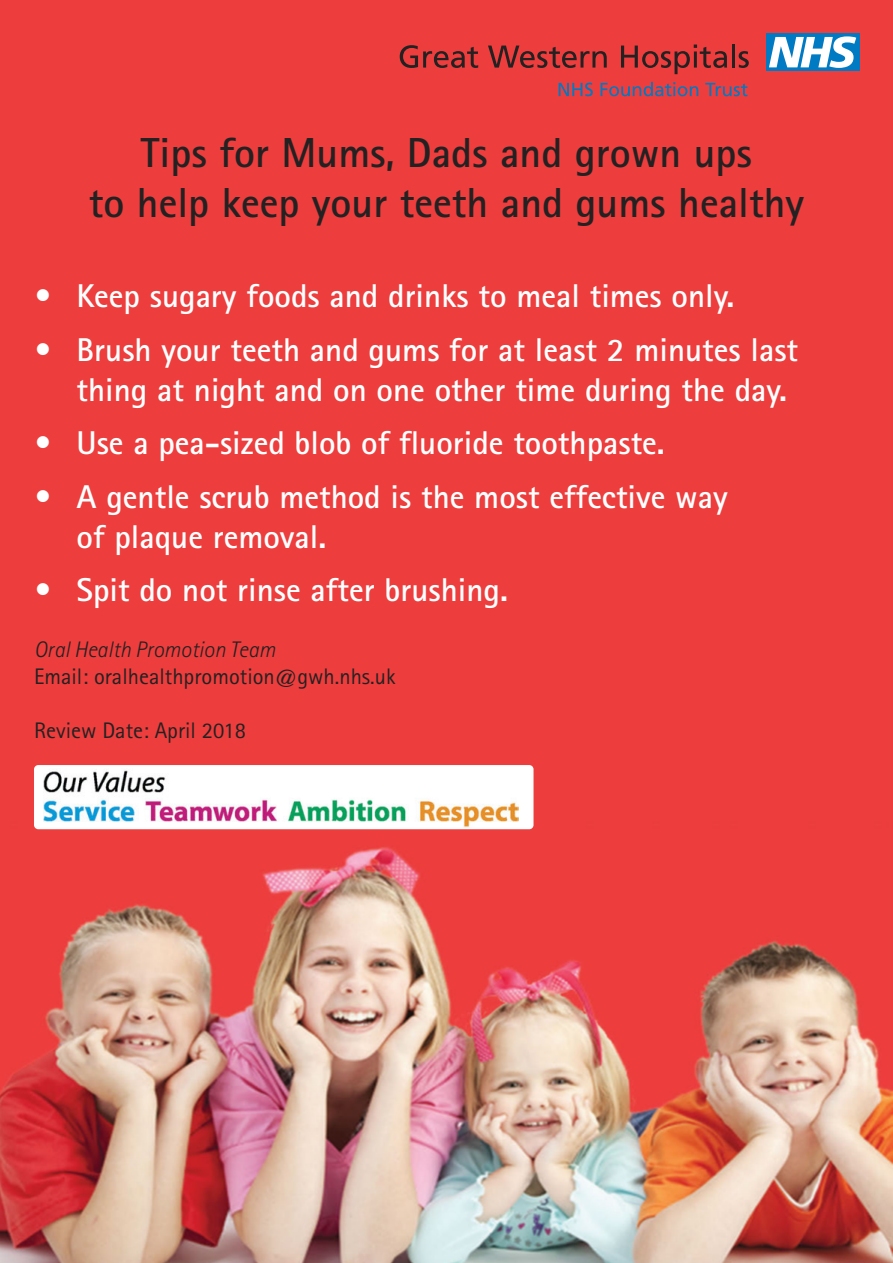
<style>
.page{position:relative;width:893px;height:1263px;background:#fff}
.page>*{position:absolute;margin:0;border:0;box-sizing:border-box;transform-origin:0 0}
.t1{font:700 42px/50.4px "Rotis Sans Serif";color:#232122;text-align:center}
.t2{font:700 33px/40.5px "Rotis Sans Serif";color:#fff}
.t3{font:22.5px "Rotis Sans Serif";color:#232122}
.t4{font:italic 300 22.5px "Rotis Sans Serif";color:#232122}
</style>
<div class="page">
<img style="left:0;top:0;width:893px;height:1263px">
<svg style="left:400px;top:45px;width:78px;height:23px;background:#ab3334"></svg>
<svg style="left:488px;top:46px;width:119px;height:22px;background:#aa3334"></svg>
<svg style="left:621px;top:45px;width:106px;height:29px;background:#b83535"></svg>
<hr style="left:732px;top:44px;width:3px;height:24px;background:#232122">
<svg style="left:739px;top:51px;width:10px;height:17px"></svg>
<div style="left:766px;top:33px;width:94px;height:38px;background:#007ac2"></div>
<svg style="left:769px;top:36px;width:87px;height:32px"></svg>
<svg style="left:559px;top:83px;width:34px;height:13px"></svg>
<svg style="left:600px;top:82px;width:98px;height:14px"></svg>
<svg style="left:705px;top:83px;width:42px;height:13px"></svg>
<div style="left:34px;top:765px;width:499px;height:64px;background:#fff;border-radius:4px"></div>
<img style="left:43px;top:770px;width:476px;height:57px">
<p class="t1" style="left:89px;top:132px;width:717px">Tips for Mums, Dads and grown ups<br>to help keep your teeth and gums healthy</p>
<p class="t2" style="left:34px;top:279px;width:702px">• Keep sugary foods and drinks to meal times only.</p>
<p class="t2" style="left:77px;top:332px;width:723px;text-indent:-43px">• Brush your teeth and gums for at least 2 minutes last thing at night and on one other time during the day.</p>
<p class="t2" style="left:34px;top:426px;width:632px">• Use a pea-sized blob of fluoride toothpaste.</p>
<p class="t2" style="left:77px;top:480px;width:653px;text-indent:-43px">• A gentle scrub method is the most effective way of plaque removal.</p>
<p class="t2" style="left:34px;top:573px;width:475px">• Spit do not rinse after brushing.</p>
<p class="t4" style="left:34px;top:641px;width:243px">Oral Health Promotion Team</p>
<p class="t3" style="left:34px;top:668px;width:363px">Email: oralhealthpromotion@gwh.nhs.uk</p>
<p class="t3" style="left:34px;top:722px;width:214px">Review Date: April 2018</p>
</div>
